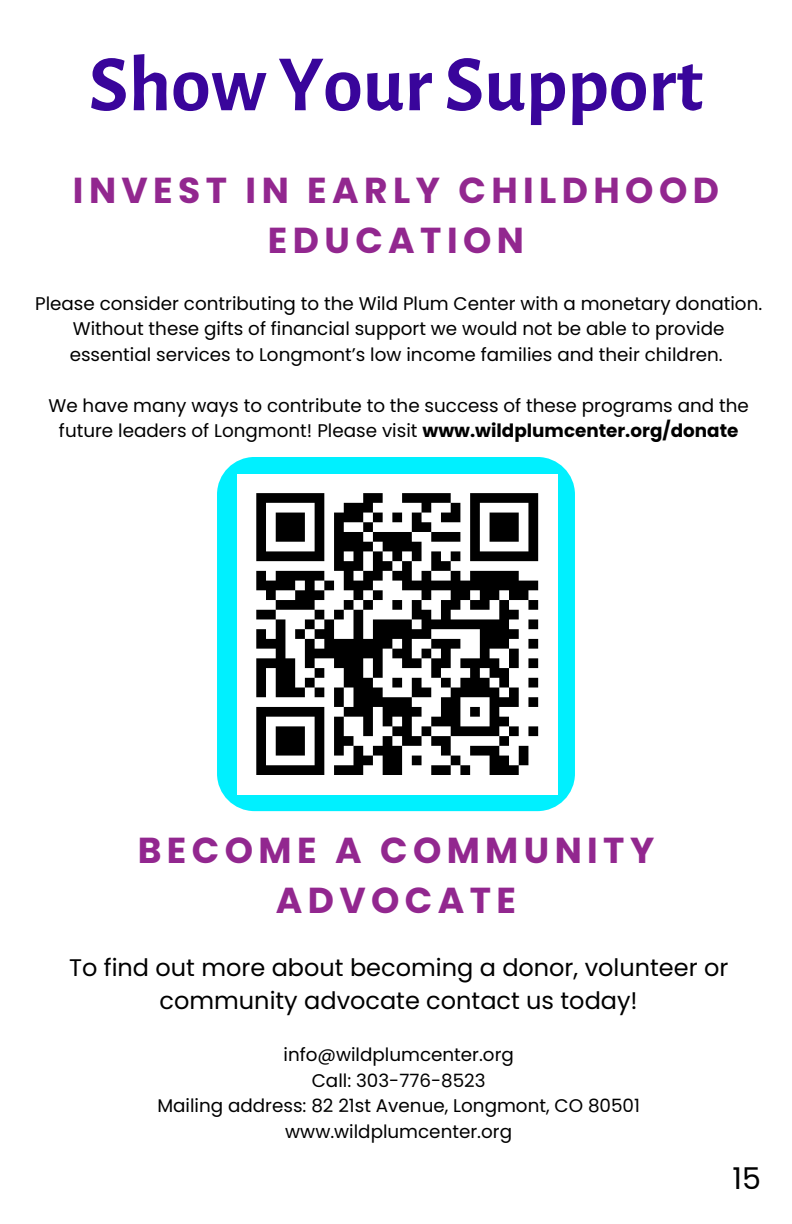
<style>
.page{position:relative;width:792px;height:1224px;background:#fff}
.page>*{position:absolute;margin:0;border:0;box-sizing:border-box;transform-origin:0 0}
.t1{font:700 80px "Alegreya Sans";color:#39059b}
.t2{font:700 36px/49.6px "Poppins";letter-spacing:.15em;color:#92278f;text-align:center}
.t3{font:30px "Poppins";color:#000}
.t4{font:24px/33px "Poppins";color:#000;text-align:center}
.t5{font:18.4px/25.6px "Poppins";color:#000;text-align:center}
.s1{font-weight:700}
</style>
<div class="page">
<div style="left:217px;top:457px;width:358px;height:354px;background:#00f0ff;border-radius:37px"></div>
<div style="left:237px;top:474px;width:321px;height:320px;background:#fff"></div>
<svg style="left:256px;top:493px;width:283px;height:282px"></svg>
<p class="t1" style="left:89px;top:46px;width:616px">ShowYour Support</p>
<h1 class="t2" style="left:73px;top:166px;width:648px">INVEST IN EARLY CHILDHOOD<br>EDUCATION</h1>
<h2 class="t5" style="left:35px;top:291px;width:729px">Please consider contributing to the Wild Plum Center with a monetary donation.<br>Without these gifts of financial support we would not be able to provide essential services to Longmont’s low income families and their children.</h2>
<p class="t5" style="left:49px;top:393px;width:702px">We have many ways to contribute to the success of these programs and the future leaders of Longmont! Please visit <span class="s1">www.wildplumcenter.org/donate</span></p>
<p class="t2" style="left:138px;top:826px;width:518px">BECOME A COMMUNITY<br>ADVOCATE</p>
<h2 class="t4" style="left:69px;top:951px;width:661px">To find out more about becoming a donor, volunteer or community advocate contact us today!</h2>
<h3 class="t5" style="left:283px;top:1042px;width:232px">info@wildplumcenter.org</h3>
<p class="t5" style="left:312px;top:1068px;width:175px">Call: 303-776-8523</p>
<p class="t5" style="left:157px;top:1093px;width:484px">Mailing address: 82 21st Avenue, Longmont, CO 80501</p>
<p class="t5" style="left:285px;top:1119px;width:228px">www.wildplumcenter.org</p>
<p class="t3" style="left:732px;top:1158px;width:30px">15</p>
</div>
